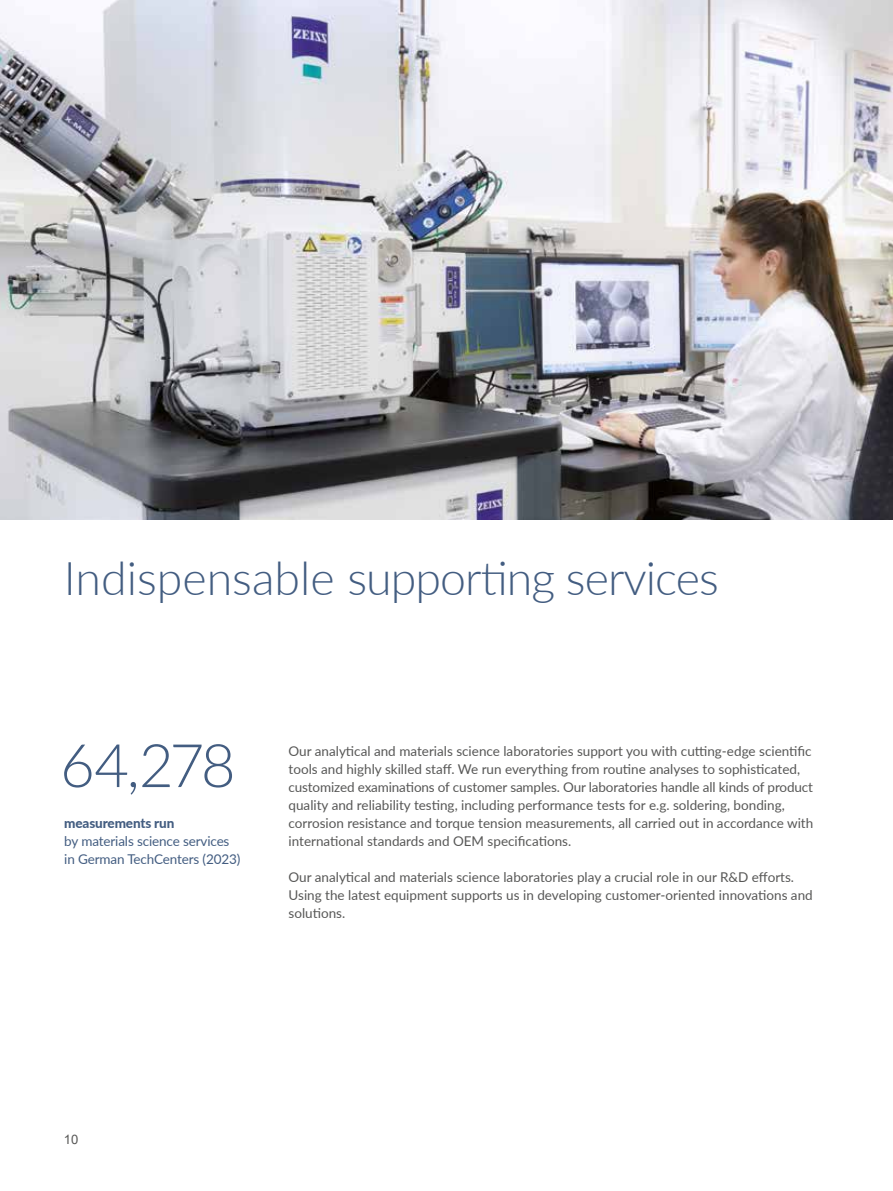
<style>
.page{position:relative;width:893px;height:1191px;background:#fff}
.page>*{position:absolute;margin:0;border:0;box-sizing:border-box;transform-origin:0 0}
.t1{font:300 60px "Lato";color:#435d81}
.t2{font:300 46.5px "Lato";letter-spacing:-.02em;color:#435d81}
.t3{font:13.5px/18px "Lato";color:#575756}
.t4{font:13.5px/18px "Lato";letter-spacing:-.01em;color:#435d81}
.t5{font:800 13.5px "Lato";letter-spacing:-.01em;color:#435d81}
.t6{font:13.05px "Arial";color:#575756}
</style>
<div class="page">
<img style="left:0;top:0;width:893px;height:519px">
<h2 class="t2" style="left:64px;top:545px;width:657px">Indispensable supporting services</h2>
<h1 class="t1" style="left:60px;top:723px;width:177px">64,278</h1>
<p class="t5" style="left:64px;top:813px;width:112px">measurements run</p>
<p class="t4" style="left:64px;top:832px;width:178px">by materials science services in German TechCenters (2023)</p>
<p class="t3" style="left:289px;top:742px;width:526px">Our analytical and materials science laboratories support you with cutting-edge scientific tools and highly skilled staff. We run everything from routine analyses to sophisticated, customized examinations of customer samples. Our laboratories handle all kinds of product quality and reliability testing, including performance tests for e.g. soldering, bonding, corrosion resistance and torque tension measurements, all carried out in accordance with international standards and OEM specifications.</p>
<p class="t3" style="left:289px;top:868px;width:526px">Our analytical and materials science laboratories play a crucial role in our R&amp;D efforts.<br>Using the latest equipment supports us in developing customer-oriented innovations and solutions.</p>
<p class="t6" style="left:64px;top:1130px;width:16px">10</p>
</div>
